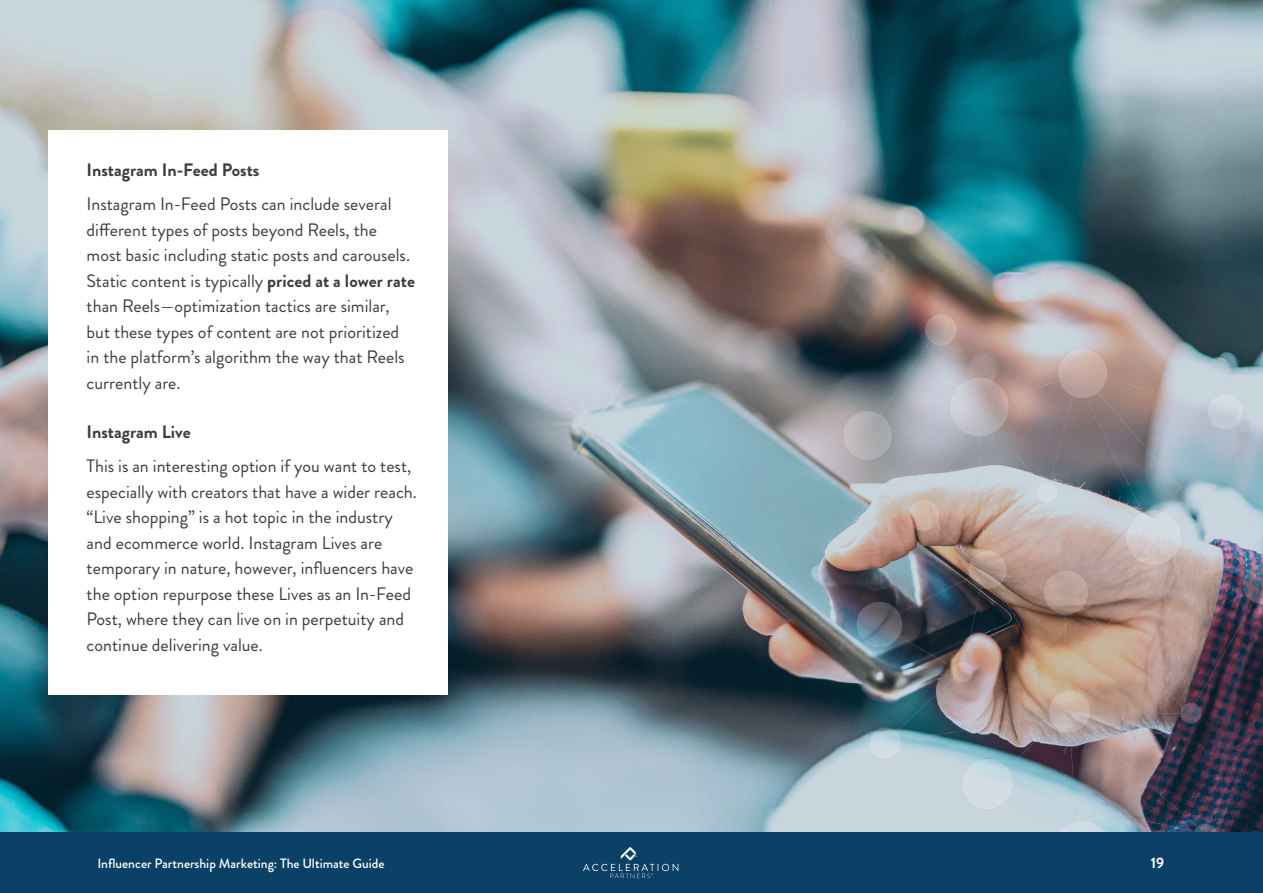
<style>
.page{position:relative;width:1263px;height:893px;background:#fff}
.page>*{position:absolute;margin:0;border:0;box-sizing:border-box;transform-origin:0 0}
.t1{font:18px/25.5px "Brandon Grotesque";color:#3d3d3d}
.t2{font:700 18px "Brandon Grotesque";color:#3d3d3d}
.t3{font:700 15px "Brandon Grotesque";color:#fff}
.t4{font:500 13.5px "Brandon Grotesque";color:#fff}
.s1{font-weight:700}
</style>
<div class="page">
<div style="left:0;top:832px;width:1263px;height:61px;background:#0b4067"></div>
<svg style="left:583px;top:847px;width:95px;height:31px;background:#1e4f73"></svg>
<img style="left:0;top:0;width:1263px;height:832px">
<img style="left:844px;top:315px;width:419px;height:516px">
<div style="left:49px;top:130px;width:399px;height:565px;background:#fff"></div>
<p class="t2" style="left:87px;top:157px;width:174px">Instagram In-Feed Posts</p>
<p class="t1" style="left:87px;top:192px;width:330px">Instagram In-Feed Posts can include several different types of posts beyond Reels, the most basic including static posts and carousels.<br>Static content is typically <span class="s1">priced at a lower rate </span>than Reels—optimization tactics are similar, but these types of content are not prioritized in the platform’s algorithm the way that Reels currently are.</p>
<p class="t2" style="left:87px;top:419px;width:106px">Instagram Live</p>
<p class="t1" style="left:87px;top:453px;width:332px">This is an interesting option if you want to test, especially with creators that have a wider reach. “Live shopping” is a hot topic in the industry and ecommerce world. Instagram Lives are temporary in nature, however, influencers have the option repurpose these Lives as an In-Feed Post, where they can live on in perpetuity and continue delivering value.</p>
<p class="t4" style="left:97px;top:854px;width:289px">Influencer Partnership Marketing: The Ultimate Guide</p>
<p class="t3" style="left:1151px;top:852px;width:15px">19</p>
</div>
